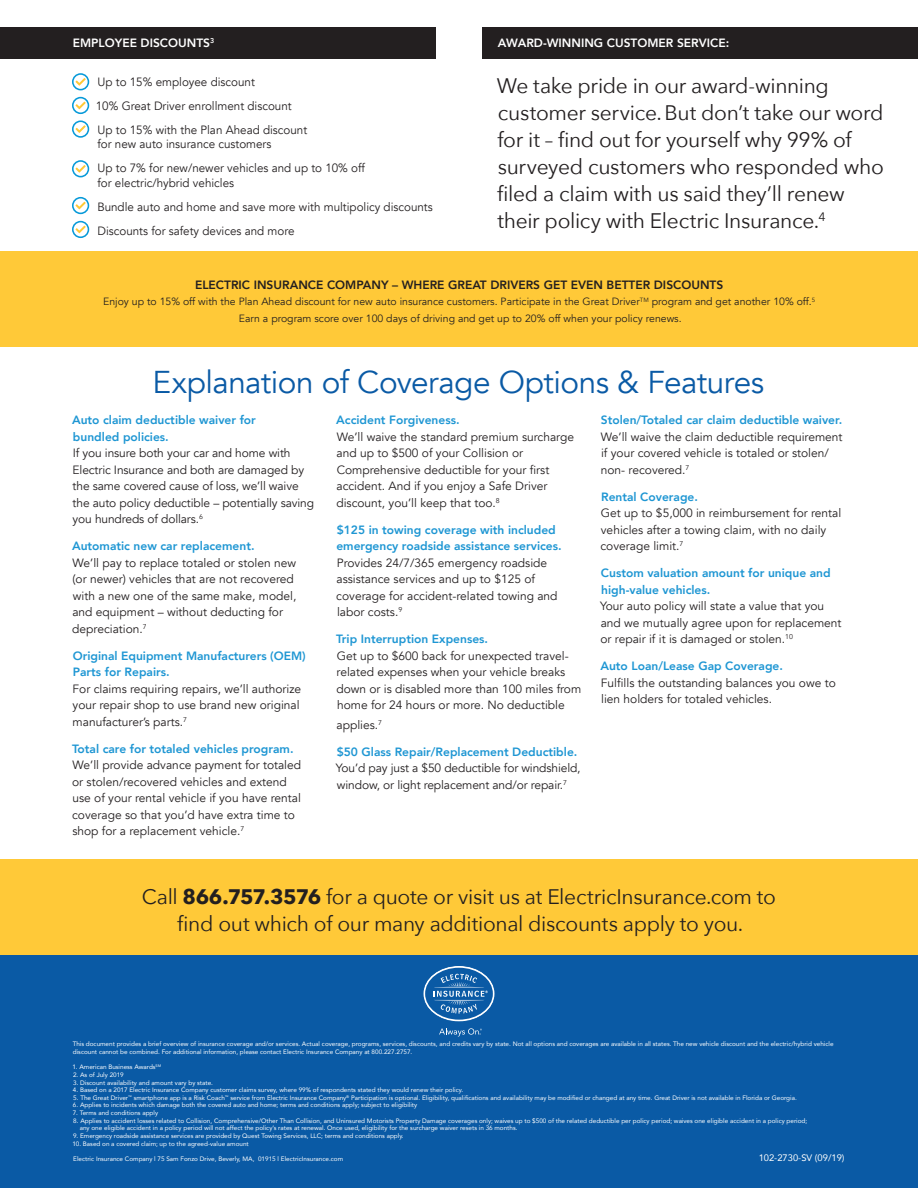
<style>
.page{position:relative;width:918px;height:1188px;background:#fff}
.page>*{position:absolute;margin:0;border:0;box-sizing:border-box;transform-origin:0 0}
.t1{font:31.5px "Avenir";letter-spacing:-.015em;color:#0a5aa5}
.t2{font:21px/27px "Avenir Next";letter-spacing:-.015em;color:#231f20}
.t3{font:12px/16.5px "Avenir";color:#231f20}
.t4{font:800 12px/16.5px "Avenir";color:#1e96d3}
.t5{font:800 12px "Avenir";color:#231f20}
.t6{font:800 12px "Avenir";color:#fff}
.t7{font:10.5px/16.5px "Avenir";color:#231f20;text-align:center}
.t8{font:9.3px "Avenir";color:#fff}
.t9{font:6.3px/7.6px "Avenir";color:#fff}
.s1{font-weight:700}
</style>
<div class="page">
<div style="left:0;top:955px;width:918px;height:233px;background:#0a5aa5"></div>
<svg style="left:423px;top:966px;width:72px;height:56px"></svg>
<div style="left:423px;top:965px;width:72px;height:57px;border:1px solid #0a5aa5;border-radius:50%"></div>
<div style="left:425px;top:968px;width:68px;height:52px;background:#0a5aa5;border-radius:50%"></div>
<svg style="left:434px;top:974px;width:54px;height:40px"></svg>
<svg style="left:439px;top:1028px;width:43px;height:8px"></svg>
<div style="left:483px;top:27px;width:435px;height:31px;background:#231f20"></div>
<div style="left:0;top:27px;width:435px;height:31px;background:#231f20"></div>
<svg style="left:72px;top:73px;width:17px;height:17px"></svg>
<svg style="left:72px;top:97px;width:17px;height:17px"></svg>
<svg style="left:72px;top:120px;width:17px;height:18px"></svg>
<svg style="left:72px;top:160px;width:17px;height:17px"></svg>
<svg style="left:72px;top:197px;width:17px;height:17px"></svg>
<svg style="left:72px;top:221px;width:17px;height:17px"></svg>
<div style="left:0;top:859px;width:918px;height:96px;background:#ffc938"></div>
<div style="left:0;top:251px;width:918px;height:95px;background:#ffc938"></div>
<p class="t6" style="left:73px;top:34px;width:143px">EMPLOYEE DISCOUNTS<sup>3</sup></p>
<p class="t6" style="left:498px;top:34px;width:233px">AWARD-WINNING CUSTOMER SERVICE:</p>
<p class="t3" style="left:96px;top:70px;width:213px;line-height:24px">Up to 15% employee discount<br>10% Great Driver enrollment discount<br>Up to 15% with the Plan Ahead discount</p>
<p class="t3" style="left:97px;top:132px;width:269px;line-height:24px">for new auto insurance customers<br>Up to 7% for new/newer vehicles and up to 10% off</p>
<p class="t3" style="left:97px;top:171px;width:337px;line-height:24px">for electric/hybrid vehicles<br>Bundle auto and home and save more with multipolicy discounts<br>Discounts for safety devices and more</p>
<h2 class="t2" style="left:497px;top:71px;width:389px">We take pride in our award-winning customer service.But don’t take our word for it – find out for yourself why 99% of surveyed customers who responded who filed a claim with us said they’ll renew their policy with Electric Insurance.<sup>4</sup></h2>
<p class="t5" style="left:195px;top:275px;width:530px">ELECTRIC INSURANCE COMPANY – WHERE GREAT DRIVERS GET EVEN BETTER DISCOUNTS</p>
<p class="t7" style="left:103px;top:294px;width:714px">Enjoy up to 15% off with the Plan Ahead discount for new auto insurance customers. Participate in the Great Driver<sup>TM</sup> program and get another 10% off.<sup>5<br></sup>Earn a program score over 100 days of driving and get up to 20% off when your policy renews.</p>
<h1 class="t1" style="left:153px;top:364px;width:613px">Explanation of Coverage Options &amp; Features</h1>
<p class="t4" style="left:72px;top:412px;width:185px">Auto claim deductible waiver for bundled policies.</p>
<p class="t3" style="left:73px;top:445px;width:243px">If you insure both your car and home with Electric Insurance and both are damaged by the same covered cause of loss, we’ll waive the auto policy deductible – potentially saving you hundreds of dollars.<sup>6</sup></p>
<p class="t4" style="left:72px;top:538px;width:184px">Automatic new car replacement.</p>
<p class="t3" style="left:72px;top:555px;width:226px">We’ll pay to replace totaled or stolen new (or newer) vehicles that are not recovered with a new one of the same make, model, and equipment – without deducting for depreciation.<sup>7</sup></p>
<p class="t4" style="left:73px;top:647px;width:235px">Original Equipment Manufacturers (OEM)<br>Parts for Repairs.</p>
<p class="t3" style="left:73px;top:681px;width:230px">For claims requiring repairs, we’ll authorize your repair shop to use brand new original manufacturer’s parts.<sup>7</sup></p>
<p class="t4" style="left:72px;top:740px;width:223px">Total care for totaled vehicles program.</p>
<p class="t3" style="left:72px;top:757px;width:231px">We’ll provide advance payment for totaled or stolen/recovered vehicles and extend use of your rental vehicle if you have rental coverage so that you’d have extra time to shop for a replacement vehicle.<sup>7</sup></p>
<p class="t4" style="left:336px;top:412px;width:125px">Accident Forgiveness.</p>
<p class="t3" style="left:336px;top:429px;width:239px">We’ll waive the standard premium surcharge and up to $500 of your Collision or Comprehensive deductible for your first accident. And if you enjoy a Safe Driver discount, you’ll keep that too.<sup>8</sup></p>
<p class="t4" style="left:336px;top:521px;width:227px">$125 in towing coverage with included emergency roadside assistance services.</p>
<p class="t3" style="left:336px;top:555px;width:223px">Provides 24/7/365 emergency roadside assistance services and up to $125 of coverage for accident-related towing and labor costs.<sup>9</sup></p>
<p class="t4" style="left:336px;top:631px;width:154px">Trip Interruption Expenses.</p>
<p class="t3" style="left:336px;top:648px;width:246px">Get up to $600 back for unexpected travel&shy;related expenses when your vehicle breaks down or is disabled more than 100 miles from home for 24 hours or more. No deductible</p>
<p class="t3" style="left:337px;top:717px;width:47px">applies.<sup>7</sup></p>
<p class="t4" style="left:337px;top:743px;width:242px">$50 Glass Repair/Replacement Deductible.</p>
<p class="t3" style="left:336px;top:760px;width:246px">You’d pay just a $50 deductible for windshield, window, or light replacement and/or repair.<sup>7</sup></p>
<p class="t4" style="left:601px;top:412px;width:243px">Stolen/Totaled car claim deductible waiver.</p>
<p class="t3" style="left:601px;top:429px;width:243px">We’ll waive the claim deductible requirement if your covered vehicle is totaled or stolen/ non- recovered.<sup>7</sup></p>
<p class="t4" style="left:601px;top:488px;width:98px">Rental Coverage.</p>
<p class="t3" style="left:600px;top:505px;width:242px">Get up to $5,000 in reimbursement for rental vehicles after a towing claim, with no daily coverage limit.<sup>7</sup></p>
<p class="t4" style="left:601px;top:565px;width:231px">Custom valuation amount for unique and high-value vehicles.</p>
<p class="t3" style="left:600px;top:598px;width:243px">Your auto policy will state a value that you and we mutually agree upon for replacement or repair if it is damaged or stolen.<sup>10</sup></p>
<p class="t4" style="left:600px;top:658px;width:184px">Auto Loan/Lease Gap Coverage.</p>
<p class="t3" style="left:601px;top:675px;width:236px">Fulfills the outstanding balances you owe to lien holders for totaled vehicles.</p>
<h2 class="t2" style="left:142px;top:882px;width:636px;text-align:center">Call <span class="s1">866.757.3576</span> for a quote or visit us at ElectricInsurance.com to find out which of our many additional discounts apply to you.</h2>
<p class="t9" style="left:73px;top:1040px;width:762px">This document provides a brief overview of insurance coverage and/or services. Actual coverage, programs, services, discounts, and credits vary by state. Not all options and coverages are available in all states. The new vehicle discount and the electric/hybrid vehicle discount cannot be combined. For additional information, please contact Electric Insurance Company at 800.227.2757.</p>
<p class="t9" style="left:72px;top:1063px;width:90px">1. American Business Awards<sup>SM</sup></p>
<p class="t9" style="left:73px;top:1071px;width:52px">2. As of July 2019</p>
<p class="t9" style="left:73px;top:1078px;width:141px">3. Discount availability and amount vary by state.</p>
<p class="t9" style="left:73px;top:1086px;width:392px">4. Based on a 2017 Electric Insurance Company customer claims survey, where 99% of respondents stated they would renew their policy.</p>
<p class="t9" style="left:73px;top:1094px;width:725px">5. The Great Driver<sup>™</sup> smartphone app is a Risk Coach<sup>™</sup> service from Electric Insurance Company<sup>®</sup> Participation is optional. Eligibility, qualifications and availability may be modified or changed at any time. Great Driver is not available in Florida or Georgia.</p>
<p class="t9" style="left:73px;top:1101px;width:346px">6. Applies to incidents which damage both the covered auto and home; terms and conditions apply; subject to eligibility</p>
<p class="t9" style="left:73px;top:1109px;width:87px">7. Terms and conditions apply</p>
<p class="t9" style="left:80px;top:1117px;width:729px;text-indent:-7px">8. Applies to accident losses related to Collision, Comprehensive/Other Than Collision, and Uninsured Motorists Property Damage coverages only; waives up to $500 of the related deductible per policy period; waives one eligible accident in a policy period; any one eligible accident in a policy period will not affect the policy’s rates at renewal. Once used, eligibility for the surcharge waiver resets in 36 months.</p>
<p class="t9" style="left:73px;top:1132px;width:332px">9. Emergency roadside assistance services are provided by Quest Towing Services, LLC; terms and conditions apply.</p>
<p class="t9" style="left:72px;top:1140px;width:178px">10. Based on a covered claim; up to the agreed-value amount</p>
<p class="t9" style="left:73px;top:1155px;width:271px">Electric Insurance Company l 75 Sam Fonzo Drive, Beverly, MA, 01915 l ElectricInsurance.com</p>
<p class="t8" style="left:759px;top:1150px;width:87px">102-2730-SV (09/19)</p>
</div>
